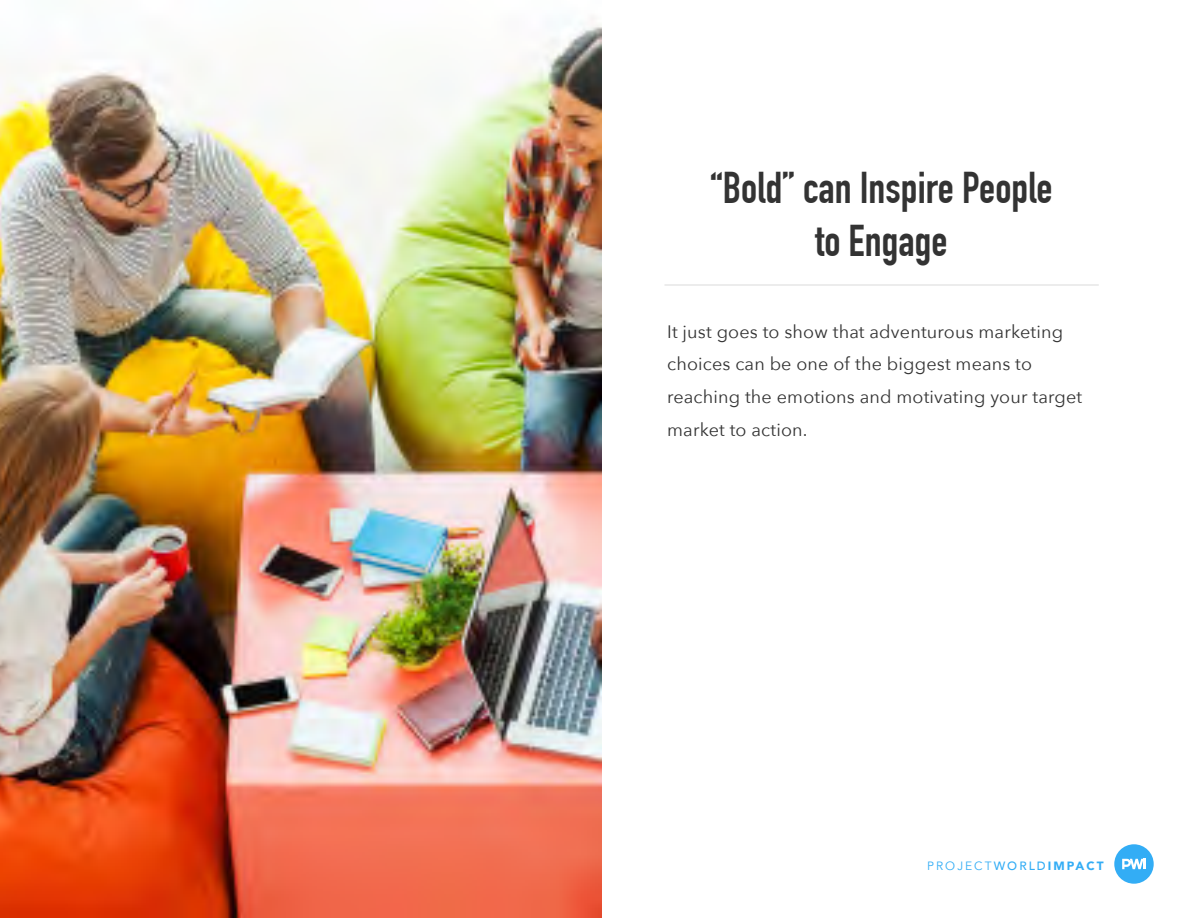
<style>
.page{position:relative;width:1188px;height:918px;background:#fff}
.page>*{position:absolute;margin:0;border:0;box-sizing:border-box;transform-origin:0 0}
.t1{font:700 43.5px/52.5px "DIN Condensed";color:#333;text-align:center}
.t2{font:18px/33px "Avenir Next";letter-spacing:.01em;color:#333}
.t3{font:12px "Avenir";letter-spacing:.17em;color:#33adf5}
.s1{font-weight:500}
.s2{font-weight:900}
</style>
<div class="page">
<div style="left:1114px;top:844px;width:40px;height:40px;background:#33adf5;border-radius:50%"></div>
<svg style="left:1122px;top:859px;width:24px;height:10px"></svg>
<img style="left:0;top:18px;width:602px;height:900px">
<hr style="left:664px;top:284px;width:435px;height:2px;background:#e6e6e6">
<h1 class="t1" style="left:711px;top:162px;width:343px">“Bold” can Inspire People to Engage</h1>
<p class="t2" style="left:667px;top:314px;width:417px">It just goes to show that adventurous marketing choices can be one of the biggest means to reaching the emotions and motivating your target market to action.</p>
<p class="t3" style="left:927px;top:859px;width:178px">PROJECT<span class="s1">WORLD</span><span class="s2">IMPACT</span></p>
</div>
